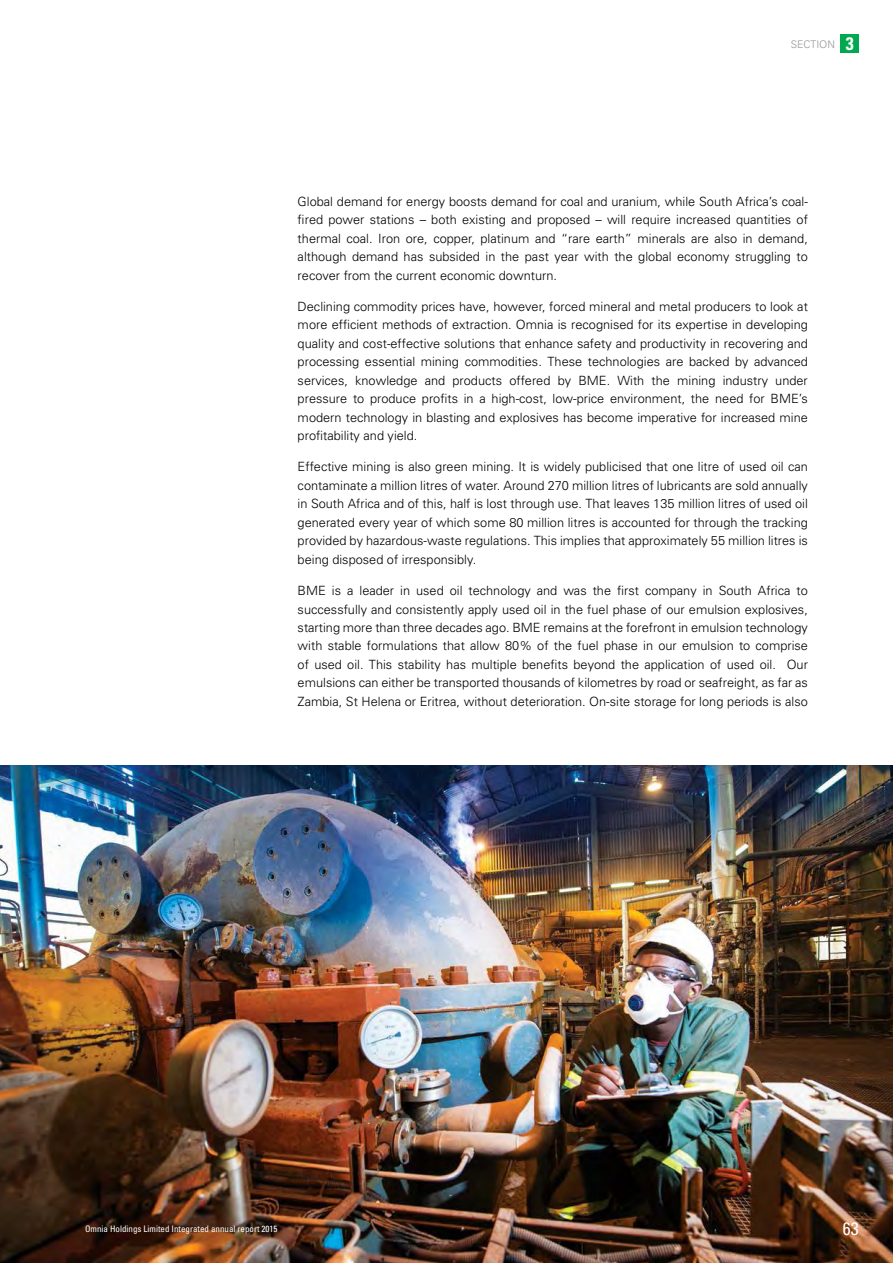
<style>
.page{position:relative;width:893px;height:1263px;background:#fff}
.page>*{position:absolute;margin:0;border:0;box-sizing:border-box;transform-origin:0 0}
.t1{font:condensed 18px "Univers";color:#fff}
.Body_copy___OMNIA_20{font:300 12.75px/18.5px "Univers";color:#000;text-align:justify}
.t2{font:300 10.5px "Univers";letter-spacing:-.005em;color:#939598}
.t3{font:condensed 9px "Univers";color:#fff}
.s1{font-weight:700;font-stretch:condensed;font-size:18px;color:#fff}
</style>
<div class="page">
<img style="left:0;top:765px;width:893px;height:498px">
<div style="left:841px;top:34px;width:18px;height:19px;background:#00a94f"></div>
<p class="t2" style="left:791px;top:38px;width:64px">SECTION <span class="s1">3</span></p>
<p class="Body_copy___OMNIA_20" style="left:298px;top:192px;width:512px">Global demand for energy boosts demand for coal and uranium, while South Africa’s coal&shy;fired power stations – both existing and proposed – will require increased quantities of thermal coal. Iron ore, copper, platinum and “rare earth” minerals are also in demand, although demand has subsided in the past year with the global economy struggling to recover from the current economic downturn.</p>
<p class="Body_copy___OMNIA_20" style="left:298px;top:297px;width:512px">Declining commodity prices have, however, forced mineral and metal producers to look at more efficient methods of extraction. Omnia is recognised for its expertise in developing quality and cost-effective solutions that enhance safety and productivity in recovering and processing essential mining commodities. These technologies are backed by advanced services, knowledge and products offered by BME. With the mining industry under pressure to produce profits in a high-cost, low-price environment, the need for BME’s modern technology in blasting and explosives has become imperative for increased mine profitability and yield.</p>
<p class="Body_copy___OMNIA_20" style="left:298px;top:458px;width:512px">Effective mining is also green mining. It is widely publicised that one litre of used oil can contaminate a million litres of water. Around 270 million litres of lubricants are sold annually in South Africa and of this, half is lost through use. That leaves 135 million litres of used oil generated every year of which some 80 million litres is accounted for through the tracking provided by hazardous-waste regulations. This implies that approximately 55 million litres is being disposed of irresponsibly.</p>
<p class="Body_copy___OMNIA_20" style="left:298px;top:581px;width:512px">BME is a leader in used oil technology and was the first company in South Africa to successfully and consistently apply used oil in the fuel phase of our emulsion explosives, starting more than three decades ago. BME remains at the forefront in emulsion technology with stable formulations that allow 80% of the fuel phase in our emulsion to comprise of used oil. This stability has multiple benefits beyond the application of used oil. Our emulsions can either be transported thousands of kilometres by road or seafreight, as far as Zambia, St Helena or Eritrea, without deterioration. On-site storage for long periods is also</p>
<p class="t3" style="left:85px;top:1223px;width:194px">Omnia Holdings Limited Integrated annual report 2015</p>
<p class="t1" style="left:843px;top:1217px;width:17px">63</p>
</div>
